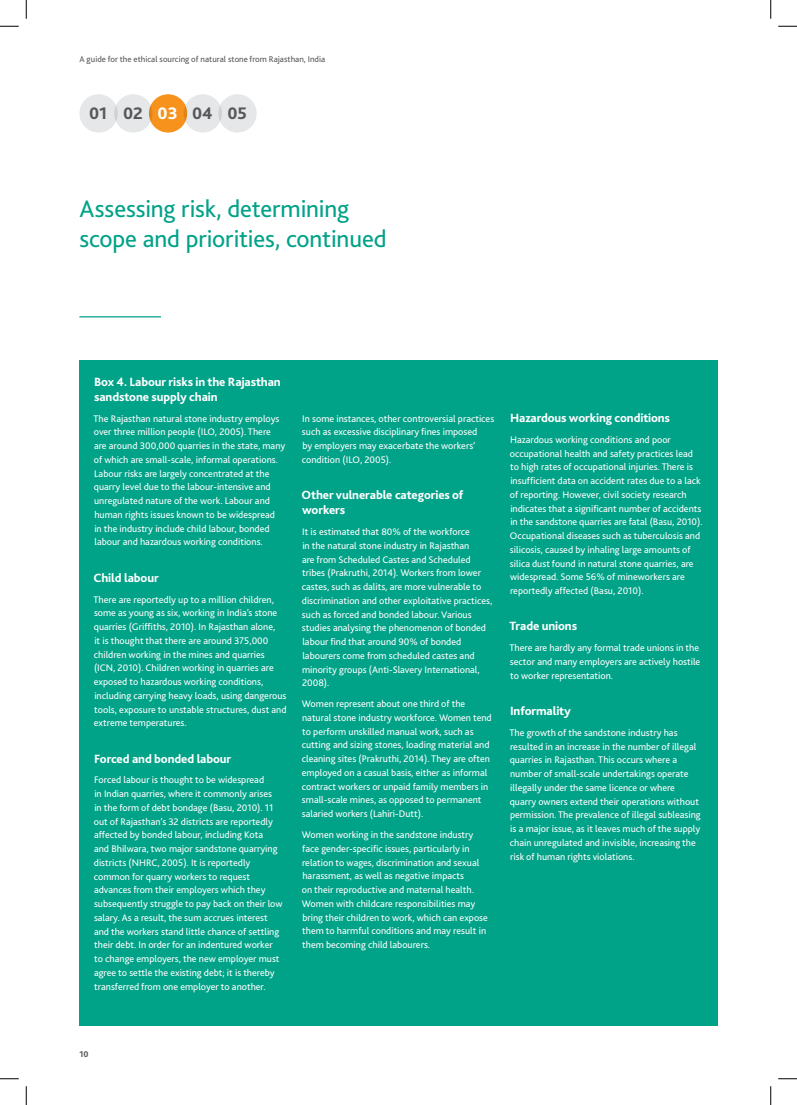
<style>
.page{position:relative;width:797px;height:1105px;background:#fff}
.page>*{position:absolute;margin:0;border:0;box-sizing:border-box;transform-origin:0 0}
.t1{font:25px/30px "Bliss 2";letter-spacing:-.005em;color:#00a288}
.t2{font:800 17.5px "Bliss 2";color:#57585a}
.t3{font:800 12.5px/15px "Bliss 2";letter-spacing:-.01em;color:#fff}
.t4{font:10px/13.8px "Bliss 2";color:#fff}
.t5{font:8.75px "Bliss 2";color:#57585a}
.t6{font:800 8.75px "Bliss 2";color:#57585a}
.s1{color:#fff}
</style>
<div class="page">
<div style="left:218px;top:94px;width:39px;height:39px;background:#e6e7e9;border-radius:50%"></div>
<div style="left:184px;top:94px;width:38px;height:39px;background:#e6e7e9;border-radius:50%"></div>
<div style="left:149px;top:94px;width:38px;height:39px;background:#f7931d;border-radius:50%"></div>
<div style="left:114px;top:94px;width:38px;height:39px;background:#e6e7e9;border-radius:50%"></div>
<div style="left:79px;top:94px;width:39px;height:39px;background:#e6e7e9;border-radius:50%"></div>
<hr style="left:79px;top:316px;width:82px;height:1px;background:#00a288">
<div style="left:79px;top:360px;width:638px;height:665px;background:#00a288"></div>
<svg style="left:0;top:25px;width:19px;height:2px"></svg>
<svg style="left:778px;top:25px;width:19px;height:2px"></svg>
<svg style="left:0;top:1078px;width:19px;height:1px"></svg>
<svg style="left:778px;top:1078px;width:19px;height:1px"></svg>
<svg style="left:25px;top:0;width:2px;height:19px"></svg>
<svg style="left:25px;top:1086px;width:2px;height:19px"></svg>
<svg style="left:770px;top:0;width:1px;height:19px"></svg>
<svg style="left:770px;top:1086px;width:1px;height:19px"></svg>
<p class="t5" style="left:79px;top:54px;width:247px">A guide for the ethical sourcing of natural stone from Rajasthan, India</p>
<h2 class="t2" style="left:89px;top:102px;width:159px">01 02 <span class="s1">03</span> 04 05</h2>
<h1 class="t1" style="left:79px;top:193px;width:309px">Assessing risk, determining scope and priorities, continued</h1>
<p class="t3" style="left:94px;top:374px;width:188px">Box 4. Labour risks in the Rajasthan sandstone supply chain</p>
<p class="t4" style="left:93px;top:411px;width:193px">The Rajasthan natural stone industry employs over three million people (ILO, 2005). There are around 300,000 quarries in the state, many of which are small-scale, informal operations.<br>Labour risks are largely concentrated at the quarry level due to the labour-intensive and unregulated nature of the work. Labour and human rights issues known to be widespread<br>in the industry include child labour, bonded labour and hazardous working conditions.</p>
<p class="t3" style="left:94px;top:570px;width:67px">Child labour</p>
<p class="t4" style="left:93px;top:592px;width:194px">There are reportedly up to a million children, some as young as six, working in India’s stone quarries (Griffiths, 2010). In Rajasthan alone,<br>it is thought that there are around 375,000 children working in the mines and quarries (ICN, 2010). Children working in quarries are exposed to hazardous working conditions, including carrying heavy loads, using dangerous tools, exposure to unstable structures, dust and extreme temperatures.</p>
<p class="t3" style="left:94px;top:751px;width:139px">Forced and bonded labour</p>
<p class="t4" style="left:94px;top:773px;width:190px">Forced labour is thought to be widespread<br>in Indian quarries, where it commonly arises<br>in the form of debt bondage (Basu, 2010). 11 out of Rajasthan’s 32 districts are reportedly affected by bonded labour, including Kota<br>and Bhilwara, two major sandstone quarrying districts (NHRC, 2005). It is reportedly common for quarry workers to request advances from their employers which they subsequently struggle to pay back on their low salary. As a result, the sum accrues interest and the workers stand little chance of settling their debt. In order for an indentured worker to change employers, the new employer must agree to settle the existing debt; it is thereby transferred from one employer to another.</p>
<p class="t4" style="left:302px;top:411px;width:194px">In some instances, other controversial practices such as excessive disciplinary fines imposed<br>by employers may exacerbate the workers’ condition (ILO, 2005).</p>
<p class="t3" style="left:301px;top:487px;width:163px">Other vulnerable categories of workers</p>
<p class="t4" style="left:302px;top:525px;width:192px">It is estimated that 80% of the workforce<br>in the natural stone industry in Rajasthan<br>are from Scheduled Castes and Scheduled tribes (Prakruthi, 2014). Workers from lower castes, such as dalits, are more vulnerable to discrimination and other exploitative practices, such as forced and bonded labour. Various studies analysing the phenomenon of bonded labour find that around 90% of bonded labourers come from scheduled castes and minority groups (Anti-Slavery International, 2008).</p>
<p class="t4" style="left:302px;top:697px;width:191px">Women represent about one third of the natural stone industry workforce. Women tend to perform unskilled manual work, such as cutting and sizing stones, loading material and cleaning sites (Prakruthi, 2014). They are often employed on a casual basis, either as informal contract workers or unpaid family members in small-scale mines, as opposed to permanent salaried workers (Lahiri-Dutt).</p>
<p class="t4" style="left:302px;top:827px;width:187px">Women working in the sandstone industry face gender-specific issues, particularly in relation to wages, discrimination and sexual harassment, as well as negative impacts<br>on their reproductive and maternal health.<br>Women with childcare responsibilities may bring their children to work, which can expose them to harmful conditions and may result in them becoming child labourers.</p>
<p class="t3" style="left:510px;top:410px;width:161px">Hazardous working conditions</p>
<p class="t4" style="left:510px;top:432px;width:194px">Hazardous working conditions and poor occupational health and safety practices lead to high rates of occupational injuries. There is insufficient data on accident rates due to a lack of reporting. However, civil society research indicates that a significant number of accidents in the sandstone quarries are fatal (Basu, 2010).<br>Occupational diseases such as tuberculosis and silicosis, caused by inhaling large amounts of silica dust found in natural stone quarries, are widespread. Some 56% of mineworkers are reportedly affected (Basu, 2010).</p>
<p class="t3" style="left:509px;top:618px;width:69px">Trade unions</p>
<p class="t4" style="left:509px;top:641px;width:192px;text-align:justify">There are hardly any formal trade unions in the sector and many employers are actively hostile to worker representation.</p>
<p class="t3" style="left:510px;top:703px;width:62px">Informality</p>
<p class="t4" style="left:509px;top:725px;width:193px">The growth of the sandstone industry has resulted in an increase in the number of illegal quarries in Rajasthan. This occurs where a number of small-scale undertakings operate illegally under the same licence or where quarry owners extend their operations without permission. The prevalence of illegal subleasing is a major issue, as it leaves much of the supply chain unregulated and invisible, increasing the risk of human rights violations.</p>
<p class="t6" style="left:79px;top:1049px;width:11px">10</p>
</div>
